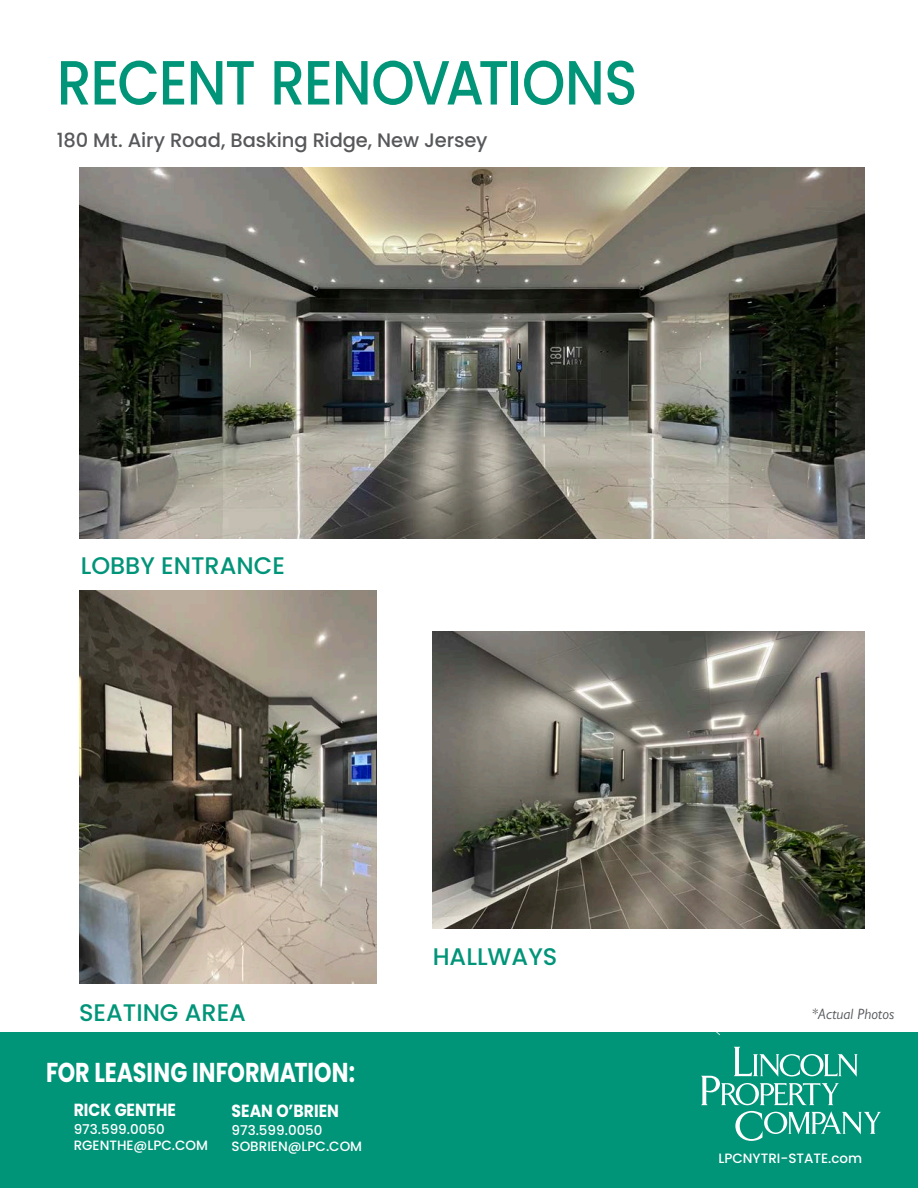
<style>
.page{position:relative;width:918px;height:1188px;background:#fff}
.page>*{position:absolute;margin:0;border:0;box-sizing:border-box;transform-origin:0 0}
.Subhead_black{font:500 62.4px "Poppins";letter-spacing:-.025em;color:#009479;scale:.88 1}
.Subhead_white{font:700 27.3px "Poppins";letter-spacing:.005em;color:#fff;scale:.82 1}
.t1{font:500 24px "Poppins";color:#009479}
.Subhead_black-2{font:500 19.5px "Poppins";letter-spacing:-.005em;color:#57585a}
.Contact_information{font:700 17.55px "Poppins";color:#fff;scale:.89 1}
.Bullet_text{font:italic 15px "Gill Sans Nova";color:#54575a}
.Contact_information-2{font:500 13.5px "Poppins";color:#fff}
.Contact_information-3{font:500 13.5px "Poppins";color:#fff}
</style>
<div class="page">
<img style="left:79px;top:591px;width:297px;height:393px">
<img style="left:79px;top:168px;width:786px;height:371px">
<img style="left:433px;top:631px;width:432px;height:297px">
<div style="left:0;top:1032px;width:918px;height:156px;background:#009479"></div>
<svg style="left:701px;top:1047px;width:157px;height:58px"></svg>
<svg style="left:735px;top:1111px;width:146px;height:30px"></svg>
<p class="Subhead_black" style="left:57px;top:46px;width:661px">RECENT RENOVATIONS</p>
<p class="Subhead_black-2" style="left:57px;top:129px;width:432px">180 Mt. Airy Road, Basking Ridge, New Jersey</p>
<p class="t1" style="left:81px;top:552px;width:206px">LOBBY ENTRANCE</p>
<p class="t1" style="left:79px;top:998px;width:168px">SEATING AREA</p>
<p class="Subhead_white" style="left:46px;top:1057px;width:378px">FOR LEASING INFORMATION:</p>
<p class="Contact_information" style="left:74px;top:1099px;width:117px">RICK GENTHE</p>
<p class="Contact_information-3" style="left:74px;top:1121px;width:93px">973.599.0050</p>
<p class="Contact_information-2" style="left:74px;top:1137px;width:136px">RGENTHE@LPC.COM</p>
<p class="Contact_information" style="left:232px;top:1100px;width:122px">SEAN O’BRIEN</p>
<p class="Contact_information-3" style="left:232px;top:1122px;width:93px">973.599.0050</p>
<p class="Contact_information-2" style="left:232px;top:1138px;width:132px">SOBRIEN@LPC.COM</p>
<p class="t1" style="left:433px;top:943px;width:126px">HALLWAYS</p>
<p class="Bullet_text" style="left:812px;top:1005px;width:84px">*Actual Photos</p>
<p class="Contact_information-2" style="left:718px;top:1151px;width:145px">LPCNYTRI-STATE.com</p>
</div>
